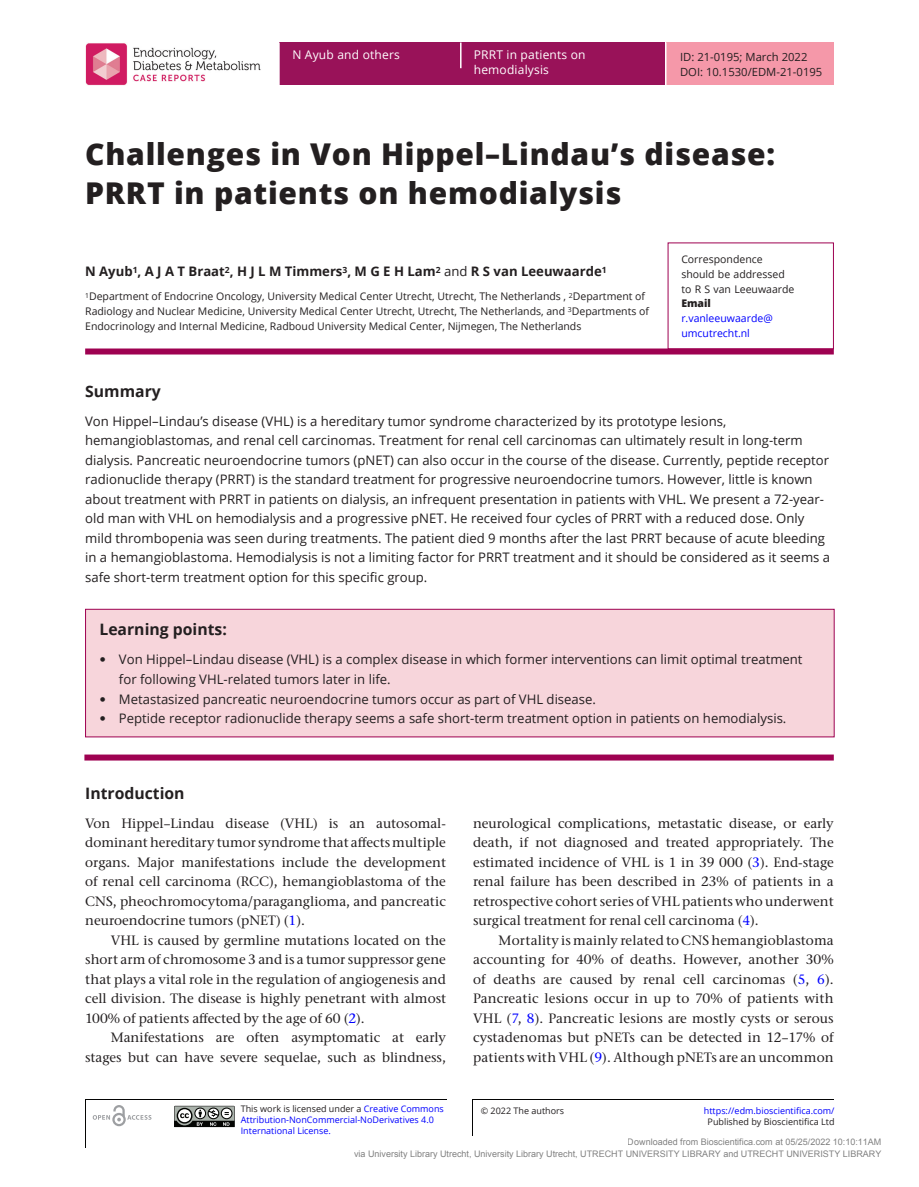
<style>
.page{position:relative;width:919px;height:1187px;background:#fff}
.page>*{position:absolute;margin:0;border:0;box-sizing:border-box;transform-origin:0 0}
.CT{font:800 30px/39px "Open Sans";letter-spacing:.025em;color:#231f20}
.H1_Rule{font:700 15.75px "Open Sans";color:#231f20}
.ABS_H{font:700 15.75px "Open Sans";color:#231f20}
.TXI{font:500 13.5px/19.5px "Stone Serif ITC Pro";color:#231f20;text-align:justify}
.TXT{font:500 13.5px/19.5px "Stone Serif ITC Pro";color:#231f20;text-align:justify}
.ABS_TXT{font:13.2px/19.5px "Open Sans";color:#231f20}
.AU{font:700 13.2px "Open Sans";color:#231f20}
.Article_Title{font:12px/14.7px "Open Sans";letter-spacing:.015em;color:#fff}
.Author_Name{font:12px "Open Sans";letter-spacing:.015em;color:#fff}
.t1{font:11.25px/14.1px "Open Sans";color:#231f20}
.Address{font:10.5px/14.7px "Open Sans";color:#231f20}
.Corres{font:10.5px "Open Sans";color:#231f20}
.Corres-2{font:10.5px/14.7px "Open Sans";color:#00f}
.Corres-3{font:800 10.5px "Open Sans";color:#231f20}
.t2{font:9px/12px "Arial";color:rgb(0 0 0/.5);text-align:right}
.t3{font:9px/10.5px "Open Sans";color:#00f}
.t4{font:9px "Open Sans";color:#231f20}
.s1{font-weight:400}
.s2{font-family:"Frutiger LT Std"}
.s3{color:#00f}
.s4{color:#231f20}
</style>
<div class="page">
<div style="left:280px;top:43px;width:385px;height:42px;background:#991259"></div>
<div style="left:666px;top:43px;width:167px;height:42px;background:#f598a9"></div>
<svg style="left:460px;top:43px;width:1px;height:25px"></svg>
<img style="left:85px;top:43px;width:176px;height:42px">
<hr style="left:85px;top:1099px;width:1px;height:48px;background:#040503">
<hr style="left:472px;top:1099px;width:1px;height:36px;background:#050504">
<hr style="left:85px;top:1098px;width:361px;height:1px;background:#050504">
<hr style="left:472px;top:1099px;width:361px;height:1px;background:#050504">
<svg style="left:174px;top:1105px;width:61px;height:23px"></svg>
<svg style="left:93px;top:1105px;width:58px;height:21px"></svg>
<div style="left:85px;top:348px;width:748px;height:6px;background:#9e0151"></div>
<div style="left:667px;top:242px;width:166px;height:107px;border:1px solid #9e0151"></div>
<div style="left:86px;top:609px;width:748px;height:127px;background:#f7d5db"></div>
<div style="left:84px;top:754px;width:749px;height:6px;background:#9e0151"></div>
<div style="left:85px;top:609px;width:749px;height:128px;border:1px solid #9e0151"></div>
<p class="Author_Name" style="left:292px;top:47px;width:109px">N Ayub and others</p>
<p class="Article_Title" style="left:474px;top:47px;width:113px">PRRT in patients on hemodialysis</p>
<p class="t1" style="left:680px;top:50px;width:144px">ID: 21-0195; March 2022<br>DOI: 10.1530/EDM-21-0195</p>
<p class="CT" style="left:85px;top:133px;width:691px">Challenges in Von Hippel–Lindau’s disease:<br>PRRT in patients on hemodialysis</p>
<p class="AU" style="left:85px;top:262px;width:523px">N Ayub<sup>1</sup>, A J A T Braat<sup>2</sup>, H J L M Timmers<sup>3</sup>, M G E H Lam<sup>2</sup> <span class="s1">and</span> R S van Leeuwaarde<sup>1</sup></p>
<p class="Address" style="left:85px;top:289px;width:565px"><sup>1</sup>Department of Endocrine Oncology, University Medical Center Utrecht, Utrecht, The Netherlands , <sup>2</sup>Department of<br>Radiology and Nuclear Medicine, University Medical Center Utrecht, Utrecht, The Netherlands, and <sup>3</sup>Departments of<br>Endocrinology and Internal Medicine, Radboud University Medical Center, Nijmegen, The Netherlands</p>
<p class="Corres" style="left:681px;top:252px;width:83px">Correspondence</p>
<p class="Corres" style="left:681px;top:267px;width:105px">should be addressed</p>
<p class="Corres" style="left:681px;top:281px;width:115px">to R S van Leeuwaarde</p>
<p class="Corres-3" style="left:681px;top:295px;width:31px">Email</p>
<p class="Corres-2" style="left:681px;top:310px;width:93px">r.vanleeuwaarde@ umcutrecht.nl</p>
<p class="ABS_H" style="left:85px;top:380px;width:77px">Summary</p>
<p class="ABS_TXT" style="left:85px;top:411px;width:746px">Von Hippel–Lindau’s disease (VHL) is a hereditary tumor syndrome characterized by its prototype lesions, hemangioblastomas, and renal cell carcinomas. Treatment for renal cell carcinomas can ultimately result in long-term dialysis. Pancreatic neuroendocrine tumors (pNET) can also occur in the course of the disease. Currently, peptide receptor radionuclide therapy (PRRT) is the standard treatment for progressive neuroendocrine tumors. However, little is known about treatment with PRRT in patients on dialysis, an infrequent presentation in patients with VHL. We present a 72-year&shy;old man with VHL on hemodialysis and a progressive pNET. He received four cycles of PRRT with a reduced dose. Only mild thrombopenia was seen during treatments. The patient died 9 months after the last PRRT because of acute bleeding in a hemangioblastoma. Hemodialysis is not a limiting factor for PRRT treatment and it should be considered as it seems a safe short-term treatment option for this specific group.</p>
<h1 class="H1_Rule" style="left:99px;top:618px;width:129px">Learning points:</h1>
<p class="ABS_TXT" style="left:119px;top:649px;width:685px;text-indent:-20px"><span class="s2">•</span> Von Hippel–Lindau disease (VHL) is a complex disease in which former interventions can limit optimal treatment for following VHL-related tumors later in life.</p>
<p class="ABS_TXT" style="left:99px;top:688px;width:498px"><span class="s2">•</span> Metastasized pancreatic neuroendocrine tumors occur as part of VHL disease.</p>
<p class="ABS_TXT" style="left:99px;top:708px;width:688px"><span class="s2">•</span> Peptide receptor radionuclide therapy seems a safe short-term treatment option in patients on hemodialysis.</p>
<p class="H1_Rule" style="left:85px;top:781px;width:101px">Introduction</p>
<p class="TXT" style="left:85px;top:813px;width:362px">Von Hippel–Lindau disease (VHL) is an autosomal&shy;dominant hereditary tumor syndrome that affects multiple organs. Major manifestations include the development of renal cell carcinoma (RCC), hemangioblastoma of the CNS, pheochromocytoma/paraganglioma, and pancreatic neuroendocrine tumors (pNET) (<span class="s3">1</span>).</p>
<p class="TXI" style="left:85px;top:930px;width:362px;text-indent:26px">VHL is caused by germline mutations located on the short arm of chromosome 3 and is a tumor suppressor gene that plays a vital role in the regulation of angiogenesis and cell division. The disease is highly penetrant with almost 100% of patients affected by the age of 60 (<span class="s3">2</span>).</p>
<p class="TXI" style="left:85px;top:1027px;width:362px;text-align:right">Manifestations are often asymptomatic at early stages but can have severe sequelae, such as blindness,</p>
<p class="TXI" style="left:473px;top:813px;width:362px">neurological complications, metastatic disease, or early death, if not diagnosed and treated appropriately. The estimated incidence of VHL is 1 in 39 000 (<span class="s3">3</span>). End-stage renal failure has been described in 23% of patients in a retrospective cohort series of VHL patients who underwent surgical treatment for renal cell carcinoma (<span class="s3">4</span>).</p>
<p class="TXI" style="left:473px;top:930px;width:362px;text-indent:26px">Mortality is mainly related to CNS hemangioblastoma accounting for 40% of deaths. However, another 30% of deaths are caused by renal cell carcinomas (<span class="s3">5</span>, <span class="s3">6</span>).<br>Pancreatic lesions occur in up to 70% of patients with VHL (<span class="s3">7</span>, <span class="s3">8</span>). Pancreatic lesions are mostly cysts or serous cystadenomas but pNETs can be detected in 12–17% of patients with VHL (<span class="s3">9</span>). Although pNETs are an uncommon</p>
<p class="t3" style="left:241px;top:1103px;width:204px"><span class="s4">This work is licensed under a</span> Creative Commons<br>Attribution-NonCommercial-NoDerivatives 4.0<br>International License.</p>
<p class="t4" style="left:481px;top:1103px;width:85px">© 2022 The authors</p>
<p class="t3" style="left:703px;top:1104px;width:132px">https://edm.bioscientifica.com/</p>
<p class="t4" style="left:707px;top:1115px;width:128px">Published by Bioscientifica Ltd</p>
<p class="t2" style="left:354px;top:1135px;width:529px">Downloaded from Bioscientifica.com at 05/25/2022 10:10:11AM<br>via University Library Utrecht, University Library Utrecht, UTRECHT UNIVERSITY LIBRARY and UTRECHT UNIVERISTY LIBRARY</p>
</div>
